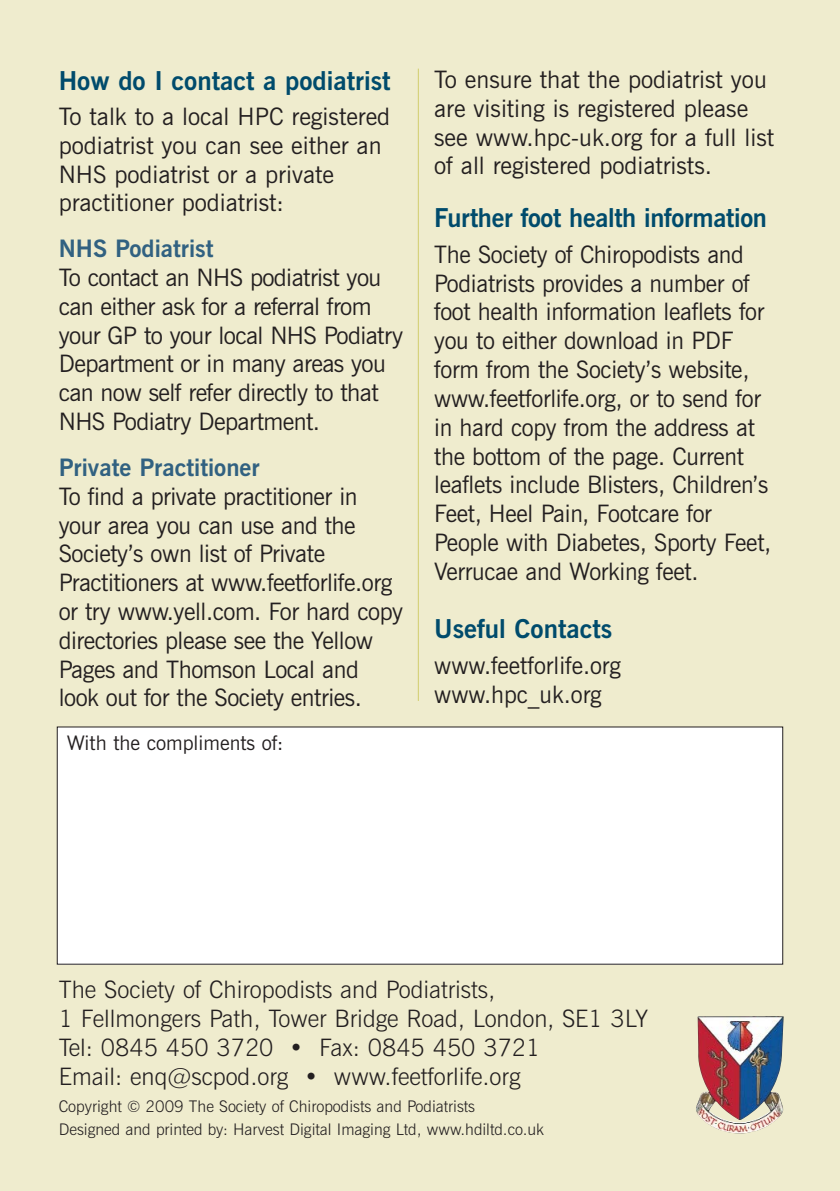
<style>
.page{position:relative;width:840px;height:1191px;background:#fff}
.page>*{position:absolute;margin:0;border:0;box-sizing:border-box;transform-origin:0 0}
.t1{font:700 26px "News Gothic BT";color:#004b6c}
.t2{font:24px/28.8px "News Gothic BT";letter-spacing:-.01em;color:#231f20}
.t3{font:300 24px/28.8px "News Gothic BT";color:#231f20}
.t4{font:700 24px "News Gothic BT";color:#316181}
.t5{font:20px "News Gothic BT";color:#231f20}
.t6{font:300 16px/23.2px "News Gothic BT";color:#231f20}
</style>
<div class="page">
<div style="left:0;top:1px;width:839px;height:1190px;background:#efecce"></div>
<hr style="left:417px;top:69px;width:1px;height:632px;background:#d2ce6e">
<div style="left:57px;top:727px;width:725px;height:237px;background:#fff"></div>
<img style="left:696px;top:1016px;width:87px;height:117px">
<p class="t1" style="left:59px;top:71px;width:333px">How do I contact a podiatrist</p>
<p class="t2" style="left:59px;top:104px;width:333px">To talk to a local HPC registered podiatrist you can see either an<br>NHS podiatrist or a private practitioner podiatrist:</p>
<p class="t4" style="left:59px;top:240px;width:156px">NHS Podiatrist</p>
<p class="t2" style="left:59px;top:265px;width:346px">To contact an NHS podiatrist you can either ask for a referral from your GP to your local NHS Podiatry<br>Department or in many areas you can now self refer directly to that<br>NHS Podiatry Department.</p>
<p class="t4" style="left:59px;top:458px;width:202px">Private Practitioner</p>
<p class="t2" style="left:59px;top:484px;width:345px">To find a private practitioner in your area you can use and the<br>Society’s own list of Private<br>Practitioners at www.feetforlife.org or try www.yell.com. For hard copy directories please see the Yellow<br>Pages and Thomson Local and look out for the Society entries.</p>
<p class="t5" style="left:67px;top:735px;width:218px">With the compliments of:</p>
<p class="t2" style="left:434px;top:67px;width:341px">To ensure that the podiatrist you are visiting is registered please see www.hpc-uk.org for a full list of all registered podiatrists.</p>
<p class="t1" style="left:434px;top:209px;width:334px">Further foot health information</p>
<p class="t2" style="left:434px;top:242px;width:338px">The Society of Chiropodists and<br>Podiatrists provides a number of foot health information leaflets for you to either download in PDF form from the Society’s website, www.feetforlife.org, or to send for in hard copy from the address at the bottom of the page. Current leaflets include Blisters, Children’s<br>Feet, Heel Pain, Footcare for<br>People with Diabetes, Sporty Feet,<br>Verrucae and Working feet.</p>
<p class="t1" style="left:434px;top:619px;width:180px">Useful Contacts</p>
<p class="t2" style="left:434px;top:653px;width:188px">www.feetforlife.org www.hpc_uk.org</p>
<p class="t3" style="left:59px;top:977px;width:591px">The Society of Chiropodists and Podiatrists,<br>1 Fellmongers Path, Tower Bridge Road, London, SE1 3LY Tel: 0845 450 3720 • Fax: 0845 450 3721<br>Email: enq@scpod.org • www.feetforlife.org</p>
<p class="t6" style="left:59px;top:1095px;width:486px">Copyright © 2009 The Society of Chiropodists and Podiatrists<br>Designed and printed by: Harvest Digital Imaging Ltd, www.hdiltd.co.uk</p>
</div>
